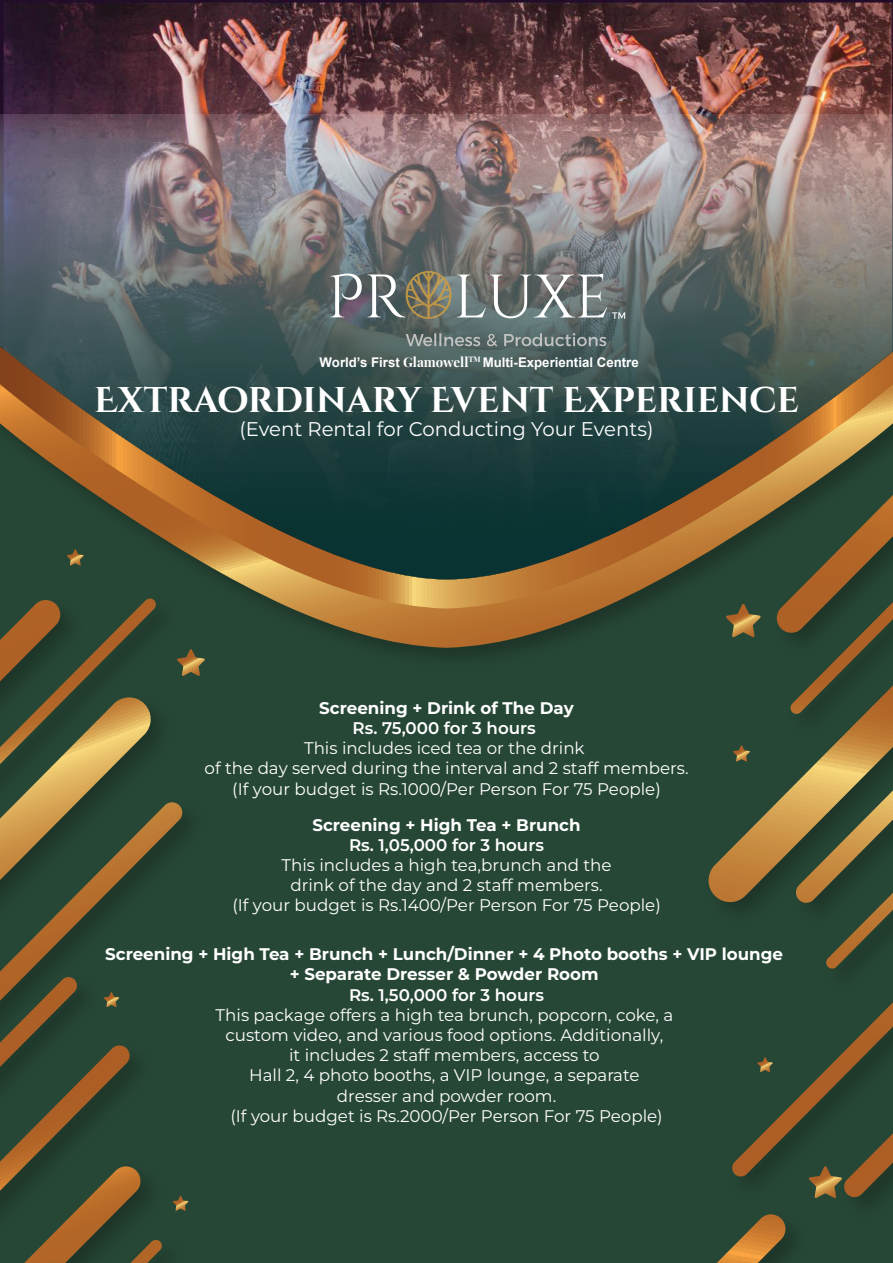
<style>
.page{position:relative;width:893px;height:1263px;background:#fff}
.page>*{position:absolute;margin:0;border:0;box-sizing:border-box;transform-origin:0 0}
.t1{font:700 35.7px "Cinzel Decorative";color:#fff}
.t2{font:19.8px "Montserrat";color:#fff}
.t3{font:16.8px/20.2px "Montserrat";color:#fff;text-align:center}
.t4{font:700 16.8px/20.2px "Montserrat";color:#fff;text-align:center}
.t5{font:600 16.8px "Montserrat";color:#fff}
.t6{font:700 13.35px "Arial";color:#fff}
.s1{font-family:"Playfair Display"}
</style>
<div class="page">
<div style="left:0;top:2px;width:893px;height:1259px;background:#274736"></div>
<svg style="left:283px;top:609px;width:310px;height:39px"></svg>
<svg style="left:225px;top:579px;width:368px;height:30px;background:#b98742"></svg>
<img style="left:593px;top:579px;width:300px;height:684px">
<svg style="left:717px;top:1214px;width:70px;height:49px"></svg>
<svg style="left:731px;top:1002px;width:162px;height:196px"></svg>
<svg style="left:0;top:598px;width:205px;height:665px"></svg>
<svg style="left:706px;top:579px;width:187px;height:390px"></svg>
<img style="left:0;top:0;width:893px;height:114px">
<img style="left:0;top:114px;width:893px;height:465px">
<svg style="left:406px;top:333px;width:200px;height:13px;background:#748181"></svg>
<svg style="left:330px;top:271px;width:295px;height:48px;background:#7e837f"></svg>
<p class="t6" style="left:320px;top:352px;width:321px">World’s First <span class="s1">Glamowell</span><sup>TM</sup> Multi-Experiential Centre</p>
<h1 class="t1" style="left:94px;top:378px;width:706px">EXTRAORDINARY EVENT EXPERIENCE</h1>
<p class="t2" style="left:239px;top:415px;width:415px">(Event Rental for Conducting Your Events)</p>
<p class="t4" style="left:319px;top:697px;width:256px">Screening + Drink of The Day</p>
<p class="t5" style="left:353px;top:716px;width:185px">Rs. 75,000 for 3 hours</p>
<p class="t3" style="left:205px;top:737px;width:485px">This includes iced tea or the drink<br>of the day served during the interval and 2 staff members. (If your budget is Rs.1000/Per Person For 75 People)</p>
<p class="t4" style="left:312px;top:813px;width:270px">Screening + High Tea + Brunch</p>
<p class="t5" style="left:349px;top:833px;width:196px">Rs. 1,05,000 for 3 hours</p>
<p class="t3" style="left:232px;top:854px;width:430px">This includes a high tea,brunch and the<br>drink of the day and 2 staff members.<br>(If your budget is Rs.1400/Per Person For 75 People)</p>
<p class="t4" style="left:105px;top:943px;width:679px">Screening + High Tea + Brunch + Lunch/Dinner + 4 Photo booths + VIP lounge + Separate Dresser &amp; Powder Room</p>
<p class="t5" style="left:349px;top:983px;width:196px">Rs. 1,50,000 for 3 hours</p>
<p class="t3" style="left:216px;top:1004px;width:459px">This package offers a high tea brunch, popcorn, coke, a custom video, and various food options. Additionally,<br>it includes 2 staff members, access to<br>Hall 2, 4 photo booths, a VIP lounge, a separate<br>dresser and powder room.<br>(If your budget is Rs.2000/Per Person For 75 People)</p>
</div>
